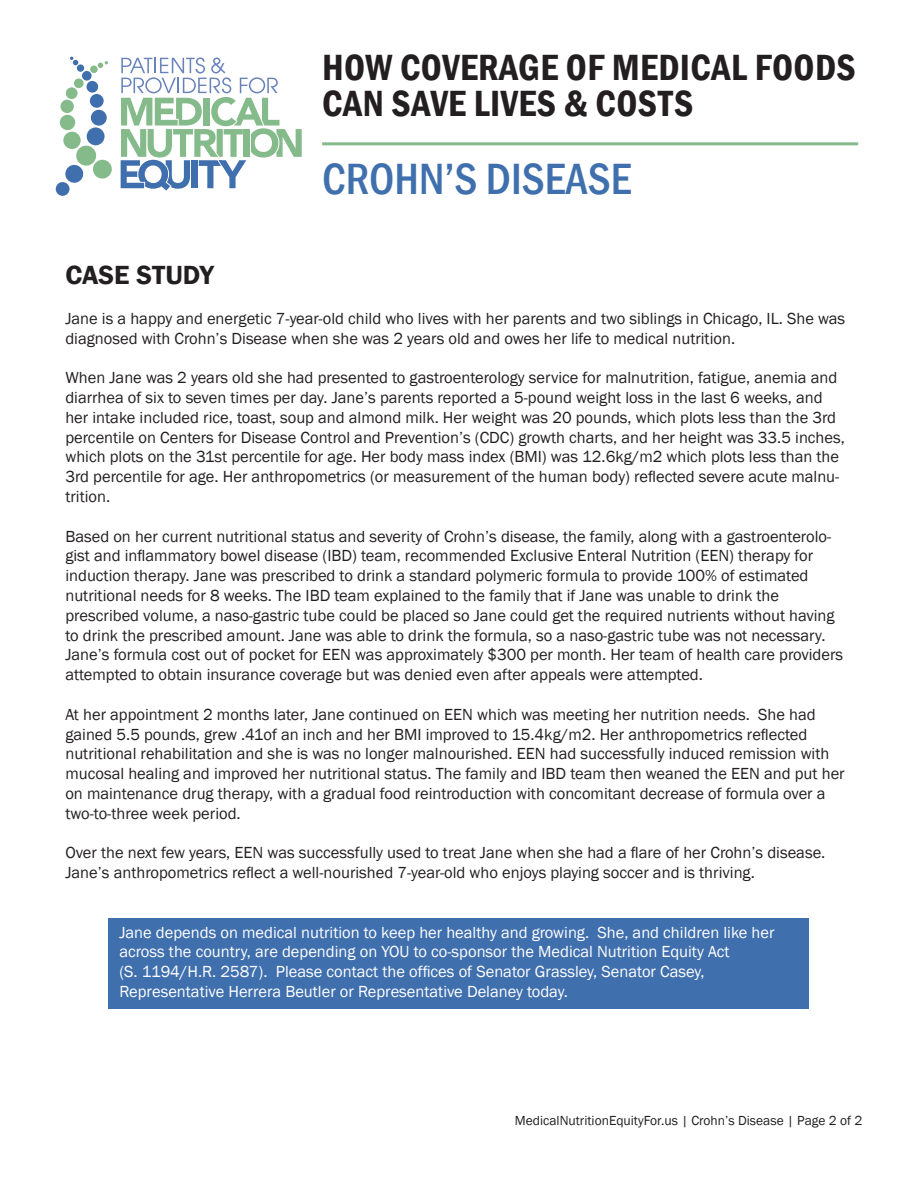
<style>
.page{position:relative;width:918px;height:1188px;background:#fff}
.page>*{position:absolute;margin:0;border:0;box-sizing:border-box;transform-origin:0 0}
.t1{font:500 condensed 45px "Franklin Gothic";color:#406fae}
.t2{font:600 condensed 37.5px/36px "Franklin Gothic";letter-spacing:.01em;color:#231f20}
.t3{font:600 27px "Franklin Gothic";color:#231f20}
.t4{font:16.5px/19.8px "Franklin Gothic";color:#231f20}
.t5{font:16.5px/19.8px "Franklin Gothic";color:#fff}
.t6{font:13.5px "Franklin Gothic";color:#231f20}
</style>
<div class="page">
<div style="left:108px;top:918px;width:701px;height:91px;background:#406fae"></div>
<svg style="left:59px;top:114px;width:17px;height:17px"></svg>
<div style="left:60px;top:99px;width:14px;height:14px;background:#85ba8b;border-radius:50%"></div>
<div style="left:66px;top:87px;width:12px;height:12px;background:#85ba8b;border-radius:50%"></div>
<div style="left:74px;top:78px;width:10px;height:10px;background:#85ba8b;border-radius:50%"></div>
<div style="left:90px;top:65px;width:8px;height:8px;background:#85ba8b;border-radius:50%"></div>
<svg style="left:98px;top:61px;width:10px;height:7px"></svg>
<svg style="left:86px;top:127px;width:19px;height:19px"></svg>
<div style="left:91px;top:109px;width:16px;height:17px;background:#406fae;border-radius:50%"></div>
<div style="left:90px;top:94px;width:14px;height:14px;background:#406fae;border-radius:50%"></div>
<div style="left:86px;top:81px;width:12px;height:12px;background:#406fae;border-radius:50%"></div>
<div style="left:82px;top:71px;width:10px;height:10px;background:#406fae;border-radius:50%"></div>
<div style="left:77px;top:64px;width:7px;height:8px;background:#406fae;border-radius:50%"></div>
<svg style="left:70px;top:57px;width:8px;height:8px"></svg>
<svg style="left:63px;top:131px;width:49px;height:52px"></svg>
<div style="left:55px;top:182px;width:15px;height:14px;background:#406fae;border-radius:50%"></div>
<svg style="left:121px;top:57px;width:181px;height:134px"></svg>
<hr style="left:322px;top:142px;width:536px;height:3px;background:#85ba8b">
<p class="t2" style="left:322px;top:49px;width:535px">HOW COVERAGE OF MEDICAL FOODS<br>CAN SAVE LIVES &amp; COSTS</p>
<p class="t1" style="left:322px;top:150px;width:311px">CROHN’S DISEASE</p>
<p class="t3" style="left:65px;top:259px;width:150px">CASE STUDY</p>
<p class="t4" style="left:65px;top:309px;width:781px">Jane is a happy and energetic 7-year-old child who lives with her parents and two siblings in Chicago, IL. She was diagnosed with Crohn’s Disease when she was 2 years old and owes her life to medical nutrition.</p>
<p class="t4" style="left:65px;top:368px;width:781px">When Jane was 2 years old she had presented to gastroenterology service for malnutrition, fatigue, anemia and diarrhea of six to seven times per day. Jane’s parents reported a 5-pound weight loss in the last 6 weeks, and her intake included rice, toast, soup and almond milk. Her weight was 20 pounds, which plots less than the 3rd percentile on Centers for Disease Control and Prevention’s (CDC) growth charts, and her height was 33.5 inches, which plots on the 31st percentile for age. Her body mass index (BMI) was 12.6kg/m2 which plots less than the 3rd percentile for age. Her anthropometrics (or measurement of the human body) reflected severe acute malnu&shy;trition.</p>
<p class="t4" style="left:65px;top:527px;width:767px">Based on her current nutritional status and severity of Crohn’s disease, the family, along with a gastroenterolo&shy;gist and inflammatory bowel disease (IBD) team, recommended Exclusive Enteral Nutrition (EEN) therapy for induction therapy. Jane was prescribed to drink a standard polymeric formula to provide 100% of estimated</p>
<p class="t4" style="left:65px;top:586px;width:715px">nutritional needs for 8 weeks. The IBD team explained to the family that if Jane was unable to drink the</p>
<p class="t4" style="left:65px;top:606px;width:779px">prescribed volume, a naso-gastric tube could be placed so Jane could get the required nutrients without having to drink the prescribed amount. Jane was able to drink the formula, so a naso-gastric tube was not necessary.<br>Jane’s formula cost out of pocket for EEN was approximately $300 per month. Her team of health care providers attempted to obtain insurance coverage but was denied even after appeals were attempted.</p>
<p class="t4" style="left:65px;top:705px;width:781px">At her appointment 2 months later, Jane continued on EEN which was meeting her nutrition needs. She had gained 5.5 pounds, grew .41of an inch and her BMI improved to 15.4kg/m2. Her anthropometrics reflected nutritional rehabilitation and she is was no longer malnourished. EEN had successfully induced remission with mucosal healing and improved her nutritional status. The family and IBD team then weaned the EEN and put her on maintenance drug therapy, with a gradual food reintroduction with concomitant decrease of formula over a two-to-three week period.</p>
<p class="t4" style="left:65px;top:843px;width:761px">Over the next few years, EEN was successfully used to treat Jane when she had a flare of her Crohn’s disease.<br>Jane’s anthropometrics reflect a well-nourished 7-year-old who enjoys playing soccer and is thriving.</p>
<p class="t5" style="left:119px;top:923px;width:657px">Jane depends on medical nutrition to keep her healthy and growing. She, and children like her across the country, are depending on YOU to co-sponsor the Medical Nutrition Equity Act<br>(S. 1194/H.R. 2587). Please contact the offices of Senator Grassley, Senator Casey, Representative Herrera Beutler or Representative Delaney today.</p>
<p class="t6" style="left:515px;top:1113px;width:349px">MedicalNutritionEquityFor.us | Crohn’s Disease | Page 2 of 2</p>
</div>
